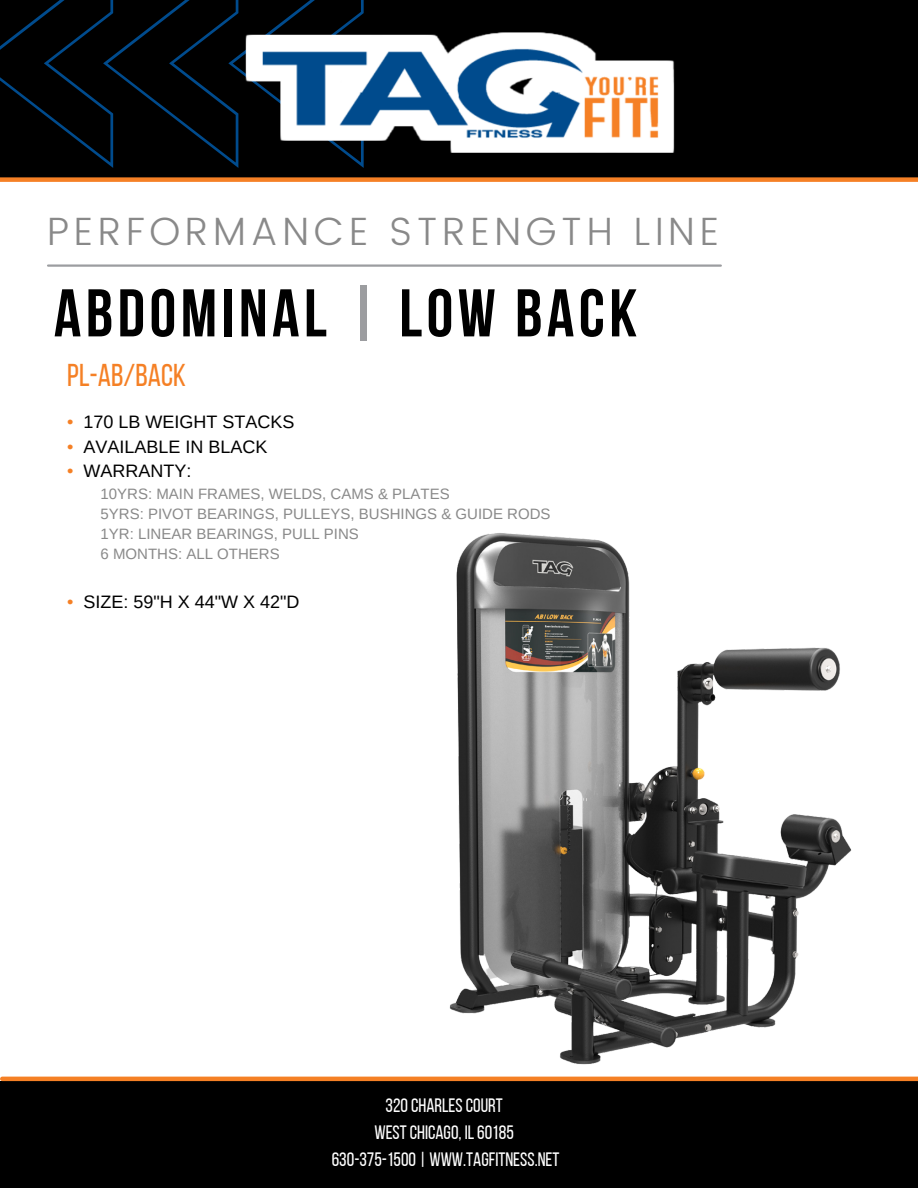
<style>
.page{position:relative;width:918px;height:1188px;background:#000}
.page>*{position:absolute;margin:0;border:0;box-sizing:border-box;transform-origin:0 0}
.t1{font:700 67.2px "Bebas Neue";letter-spacing:.065em;color:#000}
.t2{font:300 39.45px "Poppins";letter-spacing:.12em;color:#898989}
.t3{font:31.5px "Bebas Neue";color:#f58025}
.t4{font:19.35px "Bebas Neue";color:#fff}
.t5{font:18px "Arimo";color:#000}
.t6{font:15px "Arimo";color:#898989}
.s1{color:#9c9da0}
.s2{color:#f58025}
</style>
<div class="page">
<div style="left:0;top:180px;width:918px;height:901px;background:#fff"></div>
<svg style="left:0;top:0;width:364px;height:168px"></svg>
<img style="left:184px;top:30px;width:491px;height:123px">
<div style="left:0;top:177px;width:918px;height:5px;background:#f58025"></div>
<hr style="left:2px;top:1077px;width:916px;height:4px;background:#f58025">
<hr style="left:48px;top:264px;width:673px;height:3px;background:#9c9da0">
<img style="left:369px;top:533px;width:549px;height:544px">
<p class="t2" style="left:47px;top:209px;width:673px">PERFORMANCE STRENGTH LINE</p>
<p class="t1" style="left:54px;top:286px;width:585px">ABDOMINAL <span class="s1">|</span> LOW BACK</p>
<p class="t3" style="left:67px;top:363px;width:120px">PL-AB/BACK</p>
<p class="t5" style="left:67px;top:412px;width:229px"><span class="s2">•</span> 170 LB WEIGHT STACKS</p>
<p class="t5" style="left:67px;top:436px;width:202px"><span class="s2">•</span> AVAILABLE IN BLACK</p>
<p class="t5" style="left:67px;top:461px;width:126px"><span class="s2">•</span> WARRANTY:</p>
<p class="t6" style="left:101px;top:485px;width:351px">10YRS: MAIN FRAMES, WELDS, CAMS &amp; PLATES</p>
<p class="t6" style="left:101px;top:505px;width:451px">5YRS: PIVOT BEARINGS, PULLEYS, BUSHINGS &amp; GUIDE RODS</p>
<p class="t6" style="left:101px;top:526px;width:260px">1YR: LINEAR BEARINGS, PULL PINS</p>
<p class="t6" style="left:101px;top:546px;width:181px">6 MONTHS: ALL OTHERS</p>
<p class="t5" style="left:67px;top:592px;width:234px"><span class="s2">•</span> SIZE: 59"H X 44"W X 42"D</p>
<p class="t4" style="left:386px;top:1098px;width:119px">320CHARLESCOURT</p>
<p class="t4" style="left:374px;top:1125px;width:141px">WESTCHICAGO, IL60185</p>
<p class="t4" style="left:332px;top:1152px;width:229px">630-375-1500| WWW.TAGFITNESS.NET</p>
</div>
